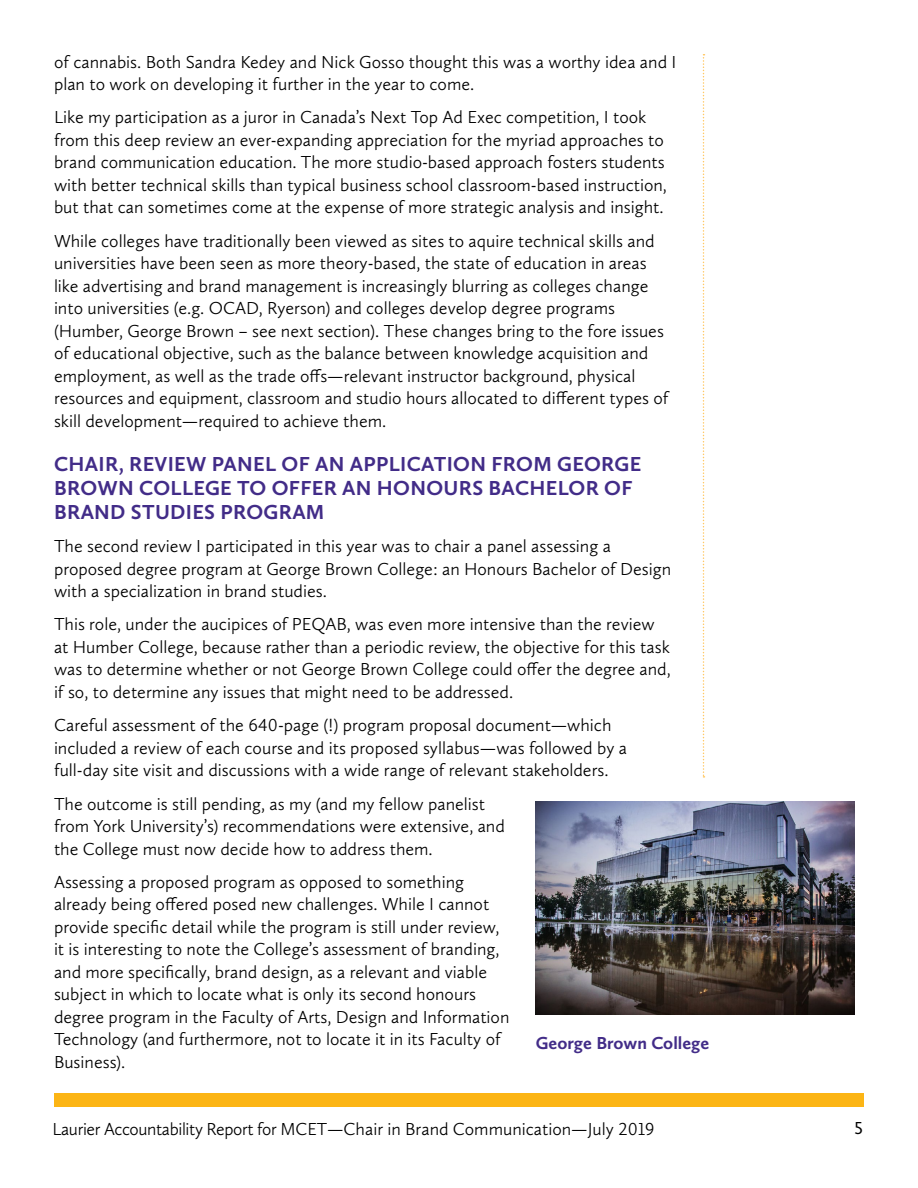
<style>
.page{position:relative;width:918px;height:1188px;background:#fff}
.page>*{position:absolute;margin:0;border:0;box-sizing:border-box;transform-origin:0 0}
.t1{font:700 21px/24px "Calluna Sans";letter-spacing:.015em;color:#422c88}
.t2{font:300 18px/22.5px "Calluna Sans";color:#000}
.t3{font:700 18px "Calluna Sans";color:#422c88}
.t4{font:18px "Calluna Sans";color:#000}
</style>
<div class="page">
<div style="left:54px;top:1094px;width:810px;height:13px;background:#fcb515"></div>
<img style="left:536px;top:802px;width:318px;height:212px">
<svg style="left:703px;top:54px;width:2px;height:724px"></svg>
<p class="t2" style="left:54px;top:50px;width:624px">of cannabis. Both Sandra Kedey and Nick Gosso thought this was a worthy idea and I plan to work on developing it further in the year to come.</p>
<p class="t2" style="left:54px;top:106px;width:614px">Like my participation as a juror in Canada’s Next Top Ad Exec competition, I took from this deep review an ever-expanding appreciation for the myriad approaches to brand communication education. The more studio-based approach fosters students with better technical skills than typical business school classroom-based instruction, but that can sometimes come at the expense of more strategic analysis and insight.</p>
<p class="t2" style="left:54px;top:229px;width:616px">While colleges have traditionally been viewed as sites to aquire technical skills and universities have been seen as more theory-based, the state of education in areas like advertising and brand management is increasingly blurring as colleges change into universities (e.g. OCAD, Ryerson) and colleges develop degree programs (Humber, George Brown – see next section). These changes bring to the fore issues of educational objective, such as the balance between knowledge acquisition and employment, as well as the trade offs—relevant instructor background, physical resources and equipment, classroom and studio hours allocated to different types of skill development—required to achieve them.</p>
<p class="t1" style="left:54px;top:451px;width:589px">CHAIR, REVIEW PANEL OF AN APPLICATION FROM GEORGE<br>BROWN COLLEGE TO OFFER AN HONOURS BACHELOR OF<br>BRAND STUDIES PROGRAM</p>
<p class="t2" style="left:54px;top:535px;width:619px">The second review I participated in this year was to chair a panel assessing a proposed degree program at George Brown College: an Honours Bachelor of Design with a specialization in brand studies.</p>
<p class="t2" style="left:54px;top:613px;width:618px">This role, under the aucipices of PEQAB, was even more intensive than the review at Humber College, because rather than a periodic review, the objective for this task was to determine whether or not George Brown College could offer the degree and, if so, to determine any issues that might need to be addressed.</p>
<p class="t2" style="left:54px;top:714px;width:575px">Careful assessment of the 640-page (!) program proposal document—which included a review of each course and its proposed syllabus—was followed by a full-day site visit and discussions with a wide range of relevant stakeholders.</p>
<p class="t2" style="left:54px;top:792px;width:452px">The outcome is still pending, as my (and my fellow panelist from York University’s) recommendations were extensive, and the College must now decide how to address them.</p>
<p class="t2" style="left:54px;top:870px;width:457px">Assessing a proposed program as opposed to something already being offered posed new challenges. While I cannot provide specific detail while the program is still under review, it is interesting to note the College’s assessment of branding, and more specifically, brand design, as a relevant and viable subject in which to locate what is only its second honours degree program in the Faculty of Arts, Design and Information Technology (and furthermore, not to locate it in its Faculty of Business).</p>
<p class="t3" style="left:536px;top:1031px;width:175px">George Brown College</p>
<p class="t2" style="left:52px;top:1117px;width:604px">Laurier Accountability Report for MCET—Chair in Brand Communication—July 2019</p>
<p class="t4" style="left:854px;top:1117px;width:10px">5</p>
</div>
